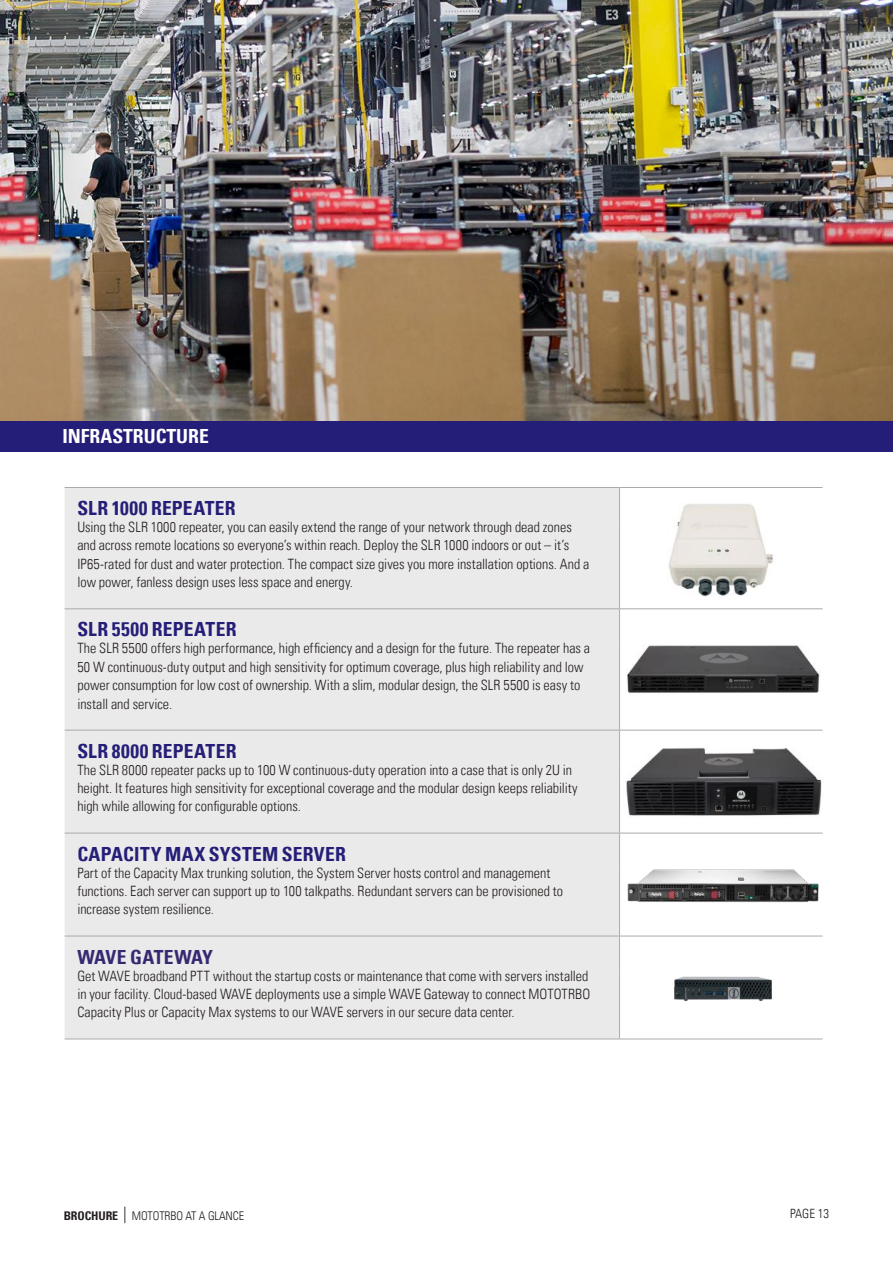
<style>
.page{position:relative;width:893px;height:1263px;background:#fff}
.page>*{position:absolute;margin:0;border:0;box-sizing:border-box;transform-origin:0 0}
.t1{font:700 condensed 19.5px "Univers LT";letter-spacing:.01em;color:#251e78}
.t2{font:700 condensed 19.5px "Univers LT";color:#fff}
.t3{font:700 condensed 19.5px "Univers LT";letter-spacing:-.025em;color:#362971}
.t4{font:300 condensed 14.25px/18.3px "Univers LT";color:#241f1f}
.t5{font:300 condensed 12.75px "Univers LT";color:#241f1f}
.t6{font:300 condensed 12px "Univers LT";letter-spacing:-.01em;color:#241f1f}
.s1{font-weight:700}
.s2{font-size:16.5px}
</style>
<div class="page">
<img style="left:0;top:0;width:893px;height:421px">
<div style="left:9px;top:421px;width:884px;height:30px;background:#251e78"></div>
<div style="left:0;top:421px;width:23px;height:30px;background:#251e78"></div>
<div style="left:65px;top:488px;width:554px;height:550px;background:#ebeaea"></div>
<svg style="left:620px;top:609px;width:202px;height:327px"></svg>
<hr style="left:65px;top:487px;width:555px;height:1px;background:#aaaaac">
<hr style="left:65px;top:608px;width:555px;height:1px;background:#aaaaac">
<hr style="left:65px;top:730px;width:555px;height:1px;background:#aaaaac">
<hr style="left:65px;top:833px;width:555px;height:1px;background:#aaaaac">
<hr style="left:65px;top:936px;width:555px;height:1px;background:#aaaaac">
<hr style="left:65px;top:1038px;width:555px;height:1px;background:#aaaaac">
<hr style="left:619px;top:488px;width:1px;height:34px;background:#aaaaac">
<hr style="left:619px;top:609px;width:1px;height:34px;background:#aaaaac">
<hr style="left:619px;top:730px;width:1px;height:34px;background:#aaaaac">
<hr style="left:619px;top:833px;width:1px;height:34px;background:#aaaaac">
<hr style="left:620px;top:487px;width:202px;height:1px;background:#aaaaac">
<hr style="left:619px;top:522px;width:1px;height:86px;background:#aaaaac">
<hr style="left:619px;top:643px;width:1px;height:87px;background:#aaaaac">
<hr style="left:619px;top:764px;width:1px;height:69px;background:#aaaaac">
<hr style="left:619px;top:867px;width:1px;height:69px;background:#aaaaac">
<hr style="left:619px;top:936px;width:1px;height:34px;background:#aaaaac">
<hr style="left:619px;top:970px;width:1px;height:68px;background:#aaaaac">
<hr style="left:620px;top:608px;width:202px;height:1px;background:#aaaaac">
<hr style="left:620px;top:730px;width:202px;height:1px;background:#aaaaac">
<hr style="left:620px;top:833px;width:202px;height:1px;background:#aaaaac">
<hr style="left:620px;top:936px;width:202px;height:1px;background:#aaaaac">
<hr style="left:620px;top:1038px;width:202px;height:1px;background:#aaaaac">
<img style="left:625px;top:640px;width:197px;height:56px">
<img style="left:623px;top:742px;width:199px;height:75px">
<img style="left:669px;top:503px;width:104px;height:94px">
<img style="left:623px;top:865px;width:199px;height:42px">
<img style="left:674px;top:976px;width:98px;height:26px">
<h1 class="t2" style="left:63px;top:424px;width:148px">INFRASTRUCTURE</h1>
<h1 class="t1" style="left:77px;top:496px;width:160px">SLR 1000 REPEATER</h1>
<p class="t4" style="left:77px;top:518px;width:514px">Using the SLR 1000 repeater, you can easily extend the range of your network through dead zones and across remote locations so everyone’s within reach. Deploy the SLR 1000 indoors or out – it’s IP65-rated for dust and water protection. The compact size gives you more installation options. And a low power, fanless design uses less space and energy.</p>
<h1 class="t1" style="left:77px;top:617px;width:161px">SLR 5500 REPEATER</h1>
<p class="t4" style="left:77px;top:639px;width:514px">The SLR 5500 offers high performance, high efficiency and a design for the future. The repeater has a 50 W continuous-duty output and high sensitivity for optimum coverage, plus high reliability and low power consumption for low cost of ownership. With a slim, modular design, the SLR 5500 is easy to install and service.</p>
<h1 class="t1" style="left:77px;top:739px;width:161px">SLR 8000 REPEATER</h1>
<p class="t4" style="left:77px;top:760px;width:502px">The SLR 8000 repeater packs up to 100 W continuous-duty operation into a case that is only 2U in height. It features high sensitivity for exceptional coverage and the modular design keeps reliability high while allowing for configurable options.</p>
<h1 class="t1" style="left:77px;top:842px;width:270px">CAPACITY MAX SYSTEM SERVER</h1>
<p class="t4" style="left:77px;top:863px;width:487px">Part of the Capacity Max trunking solution, the System Server hosts control and management functions. Each server can support up to 100 talkpaths. Redundant servers can be provisioned to increase system resilience.</p>
<h1 class="t3" style="left:77px;top:945px;width:137px">WAVE GATEWAY</h1>
<p class="t4" style="left:77px;top:966px;width:514px">Get WAVE broadband PTT without the startup costs or maintenance that come with servers installed in your facility. Cloud-based WAVE deployments use a simple WAVE Gateway to connect MOTOTRBO<br>Capacity Plus or Capacity Max systems to our WAVE servers in our secure data center.</p>
<p class="t6" style="left:64px;top:1209px;width:182px"><span class="s1">BROCHURE</span> <span class="s2">|</span> MOTOTRBO AT A GLANCE</p>
<p class="t5" style="left:790px;top:1206px;width:41px">PAGE 13</p>
</div>
